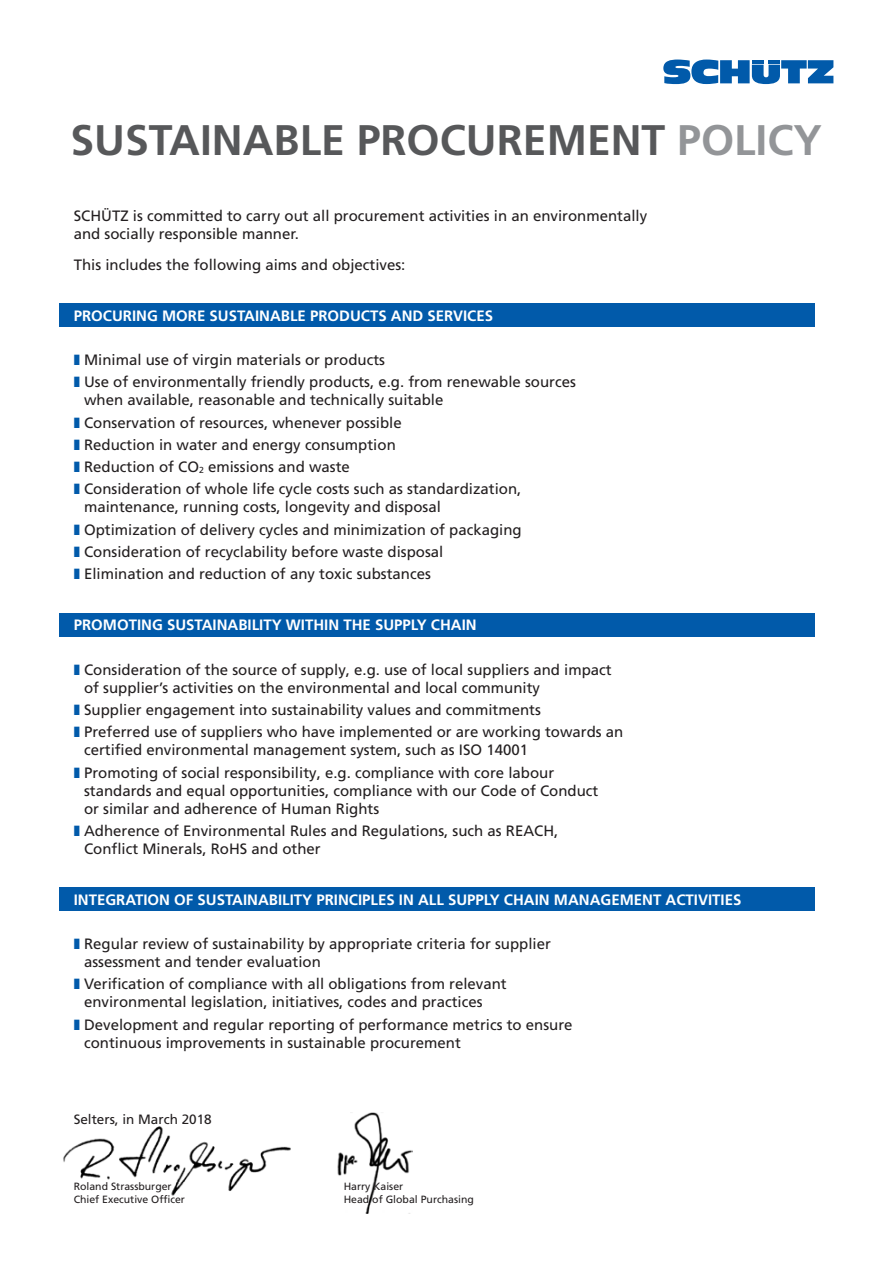
<style>
.page{position:relative;width:893px;height:1263px;background:#fff}
.page>*{position:absolute;margin:0;border:0;box-sizing:border-box;transform-origin:0 0}
.t1{font:700 42.75px "Frutiger LT Pro";color:#57585a}
.t2{font:15px/22.2px "Frutiger LT Pro";color:#231f20}
.t3{font:700 15px "Frutiger LT Pro";color:#fff}
.t4{font:13.5px "Frutiger LT Pro";color:#231f20}
.t5{font:10.5px "Frutiger LT Pro";color:#231f20}
.s1{color:#939598}
.s2{font-size:8.7px}
</style>
<div class="page">
<img style="left:337px;top:1112px;width:76px;height:101px">
<img style="left:63px;top:1126px;width:228px;height:70px">
<div style="left:60px;top:303px;width:755px;height:24px;background:#015aaa"></div>
<div style="left:60px;top:613px;width:755px;height:23px;background:#015aaa"></div>
<div style="left:60px;top:887px;width:755px;height:24px;background:#015aaa"></div>
<svg style="left:663px;top:60px;width:170px;height:24px"></svg>
<hr style="left:752px;top:60px;width:11px;height:4px;background:#015aaa">
<hr style="left:768px;top:60px;width:12px;height:4px;background:#015aaa">
<h1 class="t1" style="left:71px;top:115px;width:753px">SUSTAINABLE PROCUREMENT <span class="s1">POLICY</span></h1>
<p class="t2" style="left:74px;top:207px;width:575px;line-height:18px">SCHÜTZ is committed to carry out all procurement activities in an environmentally and socially responsible manner.</p>
<p class="t2" style="left:74px;top:253px;width:333px">This includes the following aims and objectives:</p>
<p class="t3" style="left:74px;top:306px;width:421px">PROCURING MORE SUSTAINABLE PRODUCTS AND SERVICES</p>
<p class="t2" style="left:84px;top:349px;width:493px">Minimal use of virgin materials or products<br>Use of environmentally friendly products, e.g. from renewable sources</p>
<p class="t2" style="left:84px;top:389px;width:439px">when available, reasonable and technically suitable Conservation of resources, whenever possible<br>Reduction in water and energy consumption<br>Reduction of CO<span class="s2">2</span> emissions and waste<br>Consideration of whole life cycle costs such as standardization,</p>
<p class="t2" style="left:84px;top:496px;width:439px">maintenance, running costs, longevity and disposal Optimization of delivery cycles and minimization of packaging Consideration of recyclability before waste disposal Elimination and reduction of any toxic substances</p>
<p class="t3" style="left:74px;top:616px;width:405px">PROMOTING SUSTAINABILITY WITHIN THE SUPPLY CHAIN</p>
<p class="t2" style="left:84px;top:661px;width:529px;line-height:18px">Consideration of the source of supply, e.g. use of local suppliers and impact of supplier’s activities on the environmental and local community</p>
<p class="t2" style="left:84px;top:699px;width:541px">Supplier engagement into sustainability values and commitments<br>Preferred use of suppliers who have implemented or are working towards an</p>
<p class="t2" style="left:84px;top:739px;width:472px">certified environmental management system, such as ISO 14001<br>Promoting of social responsibility, e.g. compliance with core labour</p>
<p class="t2" style="left:84px;top:781px;width:516px;line-height:18px">standards and equal opportunities, compliance with our Code of Conduct or similar and adherence of Human Rights</p>
<p class="t2" style="left:84px;top:822px;width:476px;line-height:18px">Adherence of Environmental Rules and Regulations, such as REACH,<br>Conflict Minerals, RoHS and other</p>
<p class="t3" style="left:74px;top:890px;width:669px">INTEGRATION OF SUSTAINABILITY PRINCIPLES IN ALL SUPPLY CHAIN MANAGEMENT ACTIVITIES</p>
<p class="t2" style="left:84px;top:935px;width:468px;line-height:18px">Regular review of sustainability by appropriate criteria for supplier assessment and tender evaluation</p>
<p class="t2" style="left:84px;top:975px;width:424px;line-height:18px">Verification of compliance with all obligations from relevant environmental legislation, initiatives, codes and practices</p>
<p class="t2" style="left:84px;top:1015px;width:490px;line-height:18px">Development and regular reporting of performance metrics to ensure continuous improvements in sustainable procurement</p>
<p class="t4" style="left:74px;top:1111px;width:140px">Selters, in March 2018</p>
<p class="t5" style="left:74px;top:1180px;width:100px">Roland Strassburger</p>
<p class="t5" style="left:344px;top:1180px;width:61px">Harry Kaiser</p>
<p class="t5" style="left:74px;top:1193px;width:113px">Chief Executive Officer</p>
<p class="t5" style="left:344px;top:1193px;width:132px">Head of Global Purchasing</p>
</div>
